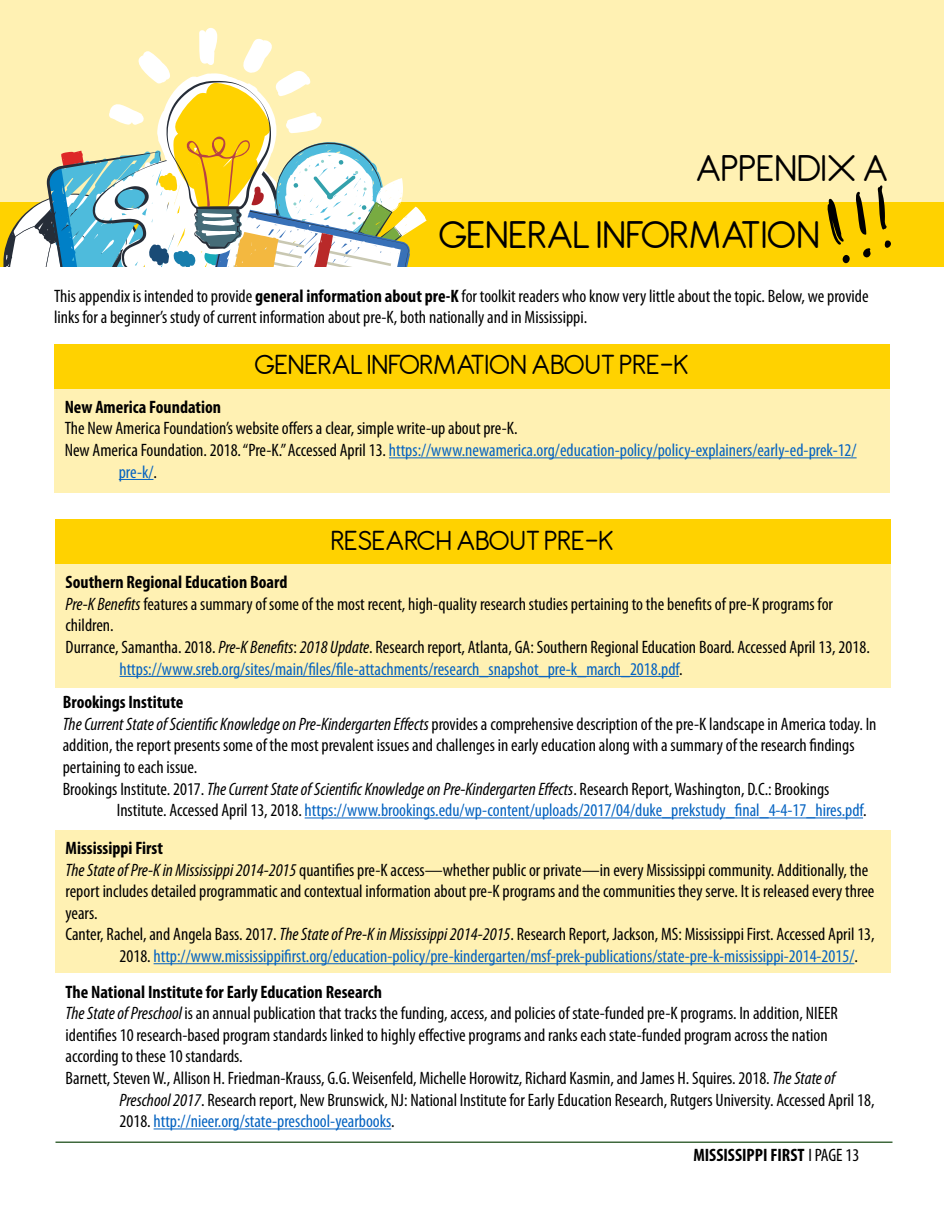
<style>
.page{position:relative;width:945px;height:1215px;background:#fff}
.page>*{position:absolute;margin:0;border:0;box-sizing:border-box;transform-origin:0 0}
.t1{font:42px "Antipasto";color:#000}
.t2{font:40.5px "Antipasto";color:#000}
.t3{font:30px "Antipasto";color:#000}
.t4{font:condensed 18px/21.6px "Myriad Pro";color:#000}
.t5{font:condensed 18px/37.8px "Myriad Pro";color:#0563c1}
.t6{font:700 condensed 18px "Myriad Pro";color:#000}
.s1{font-weight:700}
.s2{color:#000}
.s3{font-style:italic}
.s4{font-weight:700;color:#000}
.s5{font-weight:400}
</style>
<div class="page">
<div style="left:0;top:0;width:944px;height:202px;background:#fff1b3"></div>
<div style="left:0;top:202px;width:944px;height:65px;background:#ffd200"></div>
<svg style="left:3px;top:28px;width:424px;height:341px"></svg>
<svg style="left:3px;top:267px;width:424px;height:89px"></svg>
<div style="left:55px;top:344px;width:835px;height:45px;background:#ffd200"></div>
<div style="left:55px;top:389px;width:835px;height:103px;background:#fff1b3"></div>
<hr style="left:389px;top:457px;width:468px;height:1px;background:#0563c1">
<hr style="left:119px;top:479px;width:35px;height:1px;background:#0563c1">
<div style="left:56px;top:519px;width:835px;height:45px;background:#ffd200"></div>
<div style="left:56px;top:564px;width:835px;height:123px;background:#fff1b3"></div>
<hr style="left:120px;top:676px;width:559px;height:1px;background:#0563c1">
<hr style="left:305px;top:818px;width:558px;height:1px;background:#0563c1">
<div style="left:56px;top:830px;width:835px;height:143px;background:#fff1b3"></div>
<hr style="left:154px;top:963px;width:700px;height:1px;background:#0563c1">
<hr style="left:154px;top:1129px;width:237px;height:1px;background:#0563c1">
<hr style="left:56px;top:1142px;width:836px;height:1px;background:#3f693c">
<svg style="left:827px;top:185px;width:64px;height:79px"></svg>
<h2 class="t2" style="left:696px;top:145px;width:194px">APPENDIX A</h2>
<h1 class="t1" style="left:438px;top:211px;width:383px">GENERAL INFORMATION</h1>
<p class="t4" style="left:54px;top:285px;width:816px">This appendix is intended to provide <span class="s1">general information about pre-K</span> for toolkit readers who know very little about the topic. Below, we provide links for a beginner’s study of current information about pre-K, both nationally and in Mississippi.</p>
<h3 class="t3" style="left:254px;top:348px;width:436px">GENERAL INFORMATION ABOUT PRE-K</h3>
<p class="t6" style="left:65px;top:397px;width:158px">New America Foundation</p>
<p class="t4" style="left:65px;top:418px;width:454px">The New America Foundation’s website offers a clear, simple write-up about pre-K.</p>
<p class="t5" style="left:65px;top:432px;width:793px"><span class="s2">New America Foundation. 2018. “Pre-K.” Accessed April 13.</span> https://www.newamerica.org/education-policy/policy-explainers/early-ed-prek-12/</p>
<p class="t5" style="left:119px;top:453px;width:40px">pre-k/<span class="s2">.</span></p>
<h3 class="t3" style="left:331px;top:523px;width:285px">RESEARCH ABOUT PRE-K</h3>
<p class="t6" style="left:66px;top:572px;width:223px">Southern Regional Education Board</p>
<p class="t4" style="left:66px;top:593px;width:769px"><span class="s3">Pre-K Benefits</span> features a summary of some of the most recent, high-quality research studies pertaining to the benefits of pre-K programs for</p>
<p class="t4" style="left:66px;top:615px;width:50px">children.</p>
<p class="t4" style="left:66px;top:637px;width:806px">Durrance, Samantha. 2018. <span class="s3">Pre-K Benefits</span>: <span class="s3">2018 Update</span>. Research report, Atlanta, GA: Southern Regional Education Board. Accessed April 13, 2018.</p>
<p class="t5" style="left:120px;top:650px;width:565px">https://www.sreb.org/sites/main/files/file-attachments/research_snapshot_pre-k_march_2018.pdf<span class="s2">.</span></p>
<p class="t4" style="left:63px;top:692px;width:815px"><span class="s1">Brookings Institute<br></span><span class="s3">The Current State of Scientific Knowledge on Pre-Kindergarten Effects</span> provides a comprehensive description of the pre-K landscape in America today. In addition, the report presents some of the most prevalent issues and challenges in early education along with a summary of the research findings pertaining to each issue.<br>Brookings Institute. 2017. <span class="s3">The Current State of Scientific Knowledge on Pre-Kindergarten Effects</span>. Research Report, Washington, D.C.: Brookings</p>
<p class="t5" style="left:66px;top:792px;width:803px;text-indent:51px"><span class="s2">Institute. Accessed April 13, 2018.</span> https://www.brookings.edu/wp-content/uploads/2017/04/duke_prekstudy_final_4-4-17_hires.pdf<span class="s2">.<br></span><span class="s4">Mississippi First</span></p>
<p class="t4" style="left:66px;top:859px;width:804px"><span class="s3">The State of Pre-K in Mississippi 2014-2015</span> quantifies pre-K access—whether public or private—in every Mississippi community. Additionally, the</p>
<p class="t4" style="left:66px;top:881px;width:810px">report includes detailed programmatic and contextual information about pre-K programs and the communities they serve. It is released every three</p>
<p class="t4" style="left:66px;top:902px;width:34px">years.</p>
<p class="t4" style="left:66px;top:924px;width:811px">Canter, Rachel, and Angela Bass. 2017. <span class="s3">The State of Pre-K in Mississippi 2014-2015</span>. Research Report, Jackson, MS: Mississippi First. Accessed April 13,</p>
<p class="t5" style="left:120px;top:937px;width:740px"><span class="s2">2018.</span> http://www.mississippifirst.org/education-policy/pre-kindergarten/msf-prek-publications/state-pre-k-mississippi-2014-2015/<span class="s2">.</span></p>
<p class="t6" style="left:66px;top:982px;width:318px">The National Institute for Early Education Research</p>
<p class="t4" style="left:66px;top:1003px;width:774px"><span class="s3">The State of Preschool</span> is an annual publication that tracks the funding, access, and policies of state-funded pre-K programs. In addition, NIEER</p>
<p class="t4" style="left:66px;top:1024px;width:764px">identifies 10 research-based program standards linked to highly effective programs and ranks each state-funded program across the nation</p>
<p class="t4" style="left:66px;top:1046px;width:179px">according to these 10 standards.</p>
<p class="t4" style="left:66px;top:1068px;width:771px">Barnett, Steven W., Allison H. Friedman-Krauss, G.G. Weisenfeld, Michelle Horowitz, Richard Kasmin, and James H. Squires. 2018. <span class="s3">The State of</span></p>
<p class="t4" style="left:120px;top:1089px;width:756px"><span class="s3">Preschool 2017</span>. Research report, New Brunswick, NJ: National Institute for Early Education Research, Rutgers University. Accessed April 18,</p>
<p class="t5" style="left:120px;top:1103px;width:277px"><span class="s2">2018.</span> http://nieer.org/state-preschool-yearbooks<span class="s2">.</span></p>
<p class="t6" style="left:693px;top:1145px;width:167px">MISSISSIPPI FIRST <span class="s5">I PAGE 13</span></p>
</div>
